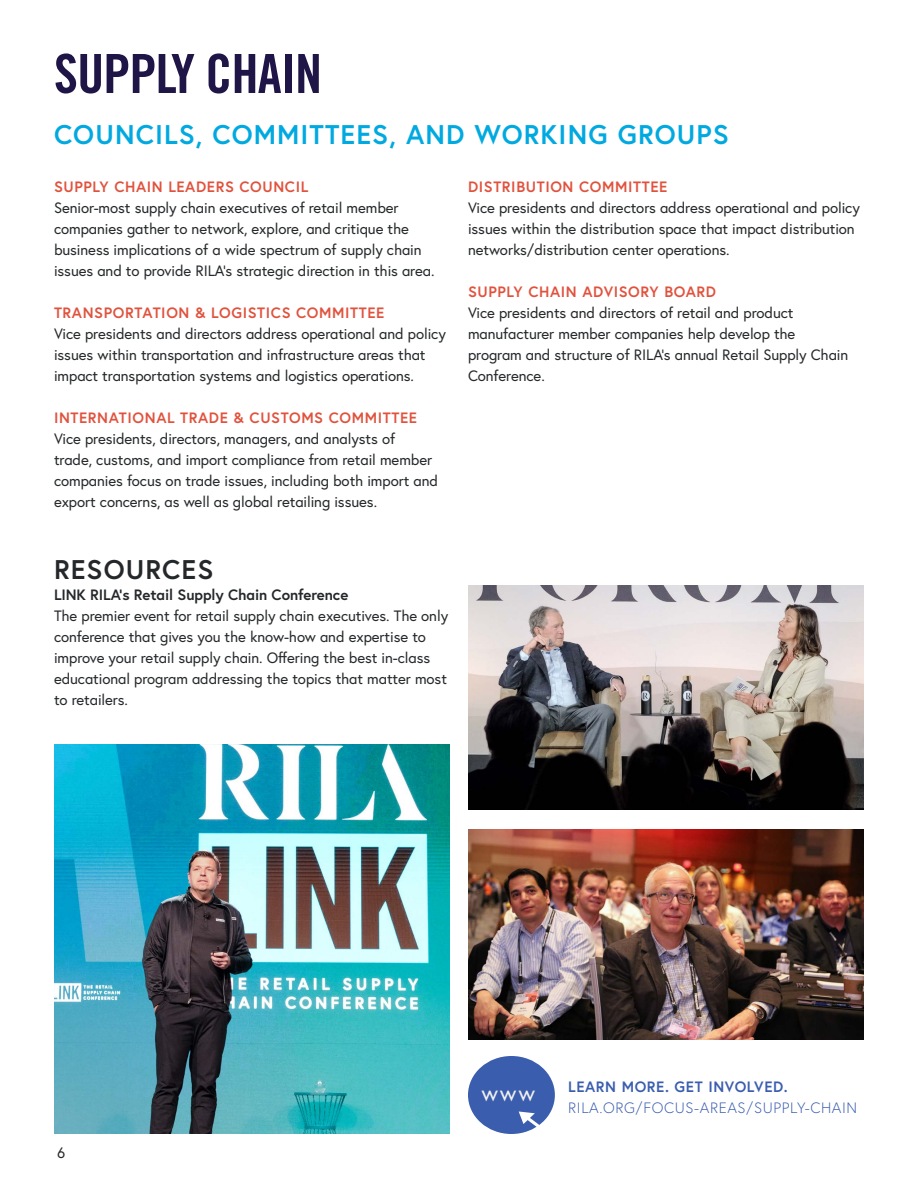
<style>
.page{position:relative;width:918px;height:1188px;background:#fff}
.page>*{position:absolute;margin:0;border:0;box-sizing:border-box;transform-origin:0 0}
.t1{font:54px "Trade Gothic LT Pro Bd Cn 20";letter-spacing:-.015em;color:#201547}
.t2{font:700 27px "Europa";letter-spacing:.04em;color:#00a9e0}
.t3{font:700 27px "Europa";letter-spacing:.04em;color:#25282a}
.t4{font:22.5px "Europa";color:#f2f1f0}
.t5{font:15px/21px "Europa";letter-spacing:-.005em;color:#25282a}
.t6{font:700 15px "Europa";letter-spacing:.04em;color:#e1523d}
.t7{font:700 15px "Europa";letter-spacing:-.005em;color:#25282a}
.t8{font:300 15px "Europa";letter-spacing:.04em;color:#3a5dae}
.t9{font:700 15px "Europa";letter-spacing:.04em;color:#3a5dae}
</style>
<div class="page">
<img style="left:468px;top:830px;width:396px;height:210px">
<img style="left:468px;top:585px;width:396px;height:224px">
<div style="left:468px;top:1056px;width:87px;height:78px;background:#3a5dae;border-radius:50%"></div>
<svg style="left:519px;top:1112px;width:23px;height:17px"></svg>
<img style="left:54px;top:744px;width:396px;height:390px">
<h1 class="t1" style="left:54px;top:41px;width:270px">SUPPLY CHAIN</h1>
<h2 class="t2" style="left:54px;top:116px;width:677px">COUNCILS, COMMITTEES, AND WORKING GROUPS</h2>
<p class="t6" style="left:54px;top:176px;width:256px">SUPPLY CHAIN LEADERS COUNCIL</p>
<p class="t5" style="left:54px;top:197px;width:382px">Senior-most supply chain executives of retail member companies gather to network, explore, and critique the business implications of a wide spectrum of supply chain issues and to provide RILA’s strategic direction in this area.</p>
<p class="t6" style="left:54px;top:302px;width:332px">TRANSPORTATION &amp; LOGISTICS COMMITTEE</p>
<p class="t5" style="left:54px;top:323px;width:393px">Vice presidents and directors address operational and policy issues within transportation and infrastructure areas that impact transportation systems and logistics operations.</p>
<p class="t6" style="left:54px;top:407px;width:365px">INTERNATIONAL TRADE &amp; CUSTOMS COMMITTEE</p>
<p class="t5" style="left:54px;top:428px;width:386px">Vice presidents, directors, managers, and analysts of<br>trade, customs, and import compliance from retail member companies focus on trade issues, including both import and export concerns, as well as global retailing issues.</p>
<h2 class="t3" style="left:54px;top:551px;width:161px">RESOURCES</h2>
<p class="t7" style="left:54px;top:584px;width:296px">LINK RILA’s Retail Supply Chain Conference</p>
<p class="t5" style="left:54px;top:605px;width:396px">The premier event for retail supply chain executives. The only conference that gives you the know-how and expertise to improve your retail supply chain. Offering the best in-class educational program addressing the topics that matter most to retailers.</p>
<p class="t6" style="left:468px;top:176px;width:201px">DISTRIBUTION COMMITTEE</p>
<p class="t5" style="left:468px;top:197px;width:393px">Vice presidents and directors address operational and policy issues within the distribution space that impact distribution networks/distribution center operations.</p>
<p class="t6" style="left:468px;top:281px;width:250px">SUPPLY CHAIN ADVISORY BOARD</p>
<p class="t5" style="left:468px;top:302px;width:382px">Vice presidents and directors of retail and product manufacturer member companies help develop the program and structure of RILA’s annual Retail Supply Chain Conference.</p>
<p class="t5" style="left:57px;top:1142px;width:10px">6</p>
<h3 class="t4" style="left:481px;top:1078px;width:55px">www</h3>
<p class="t9" style="left:568px;top:1076px;width:221px">LEARN MORE. GET INVOLVED.</p>
<p class="t8" style="left:568px;top:1098px;width:291px">RILA.ORG/FOCUS-AREAS/SUPPLY-CHAIN</p>
</div>
